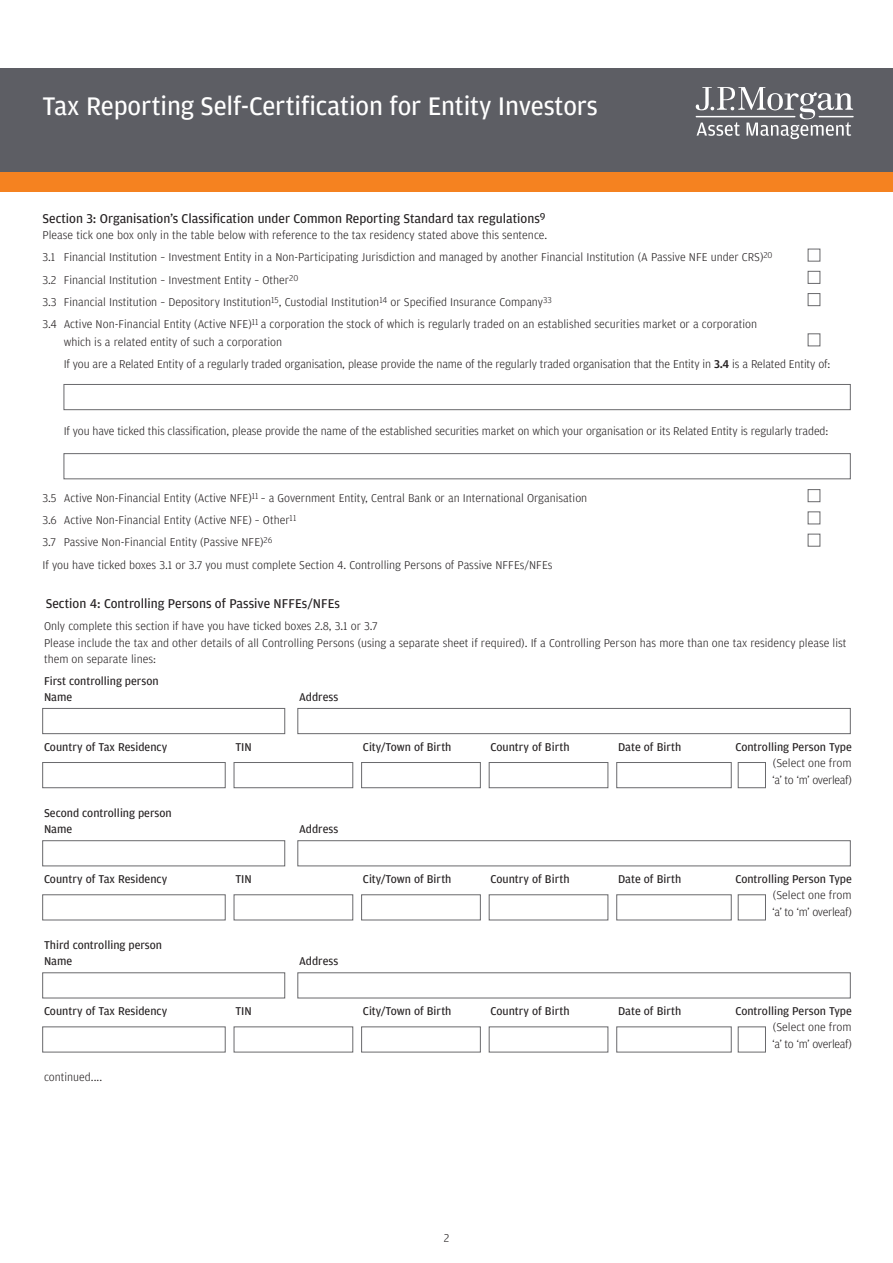
<style>
.page{position:relative;width:893px;height:1263px;background:#fff}
.page>*{position:absolute;margin:0;border:0;box-sizing:border-box;transform-origin:0 0}
.t1{font:27px "Amplitude";letter-spacing:-.005em;color:#fff}
.t2{font:13.5px "Amplitude";color:#231f20}
.t3{font:300 12px/22.2px "Amplitude";color:#231f20}
.t4{font:12px/16.5px "Amplitude";color:#231f20}
.s1{font-weight:500}
</style>
<div class="page">
<div style="left:0;top:68px;width:893px;height:104px;background:#5d5e64"></div>
<div style="left:0;top:172px;width:893px;height:19px;background:#f58220"></div>
<hr style="left:819px;top:116px;width:35px;height:1px;background:#fff">
<svg style="left:696px;top:87px;width:157px;height:52px"></svg>
<svg style="left:64px;top:249px;width:787px;height:297px"></svg>
<svg style="left:42px;top:708px;width:809px;height:344px"></svg>
<h1 class="t1" style="left:43px;top:96px;width:557px">Tax Reporting Self-Certification for Entity Investors</h1>
<p class="t2" style="left:43px;top:214px;width:504px">Section 3: Organisation’s Classification under Common Reporting Standard tax regulations<sup>9</sup></p>
<p class="t3" style="left:43px;top:225px;width:731px">Please tick one box only in the table below with reference to the tax residency stated above this sentence.<br>3.1 Financial Institution – Investment Entity in a Non-Participating Jurisdiction and managed by another Financial Institution (A Passive NFE under CRS)<sup>20<br></sup>3.2 Financial Institution – Investment Entity – Other<sup>20<br></sup>3.3 Financial Institution – Depository Institution<sup>15</sup>, Custodial Institution<sup>14</sup> or Specified Insurance Company<sup>33<br></sup>3.4 Active Non-Financial Entity (Active NFE)<sup>11</sup> a corporation the stock of which is regularly traded on an established securities market or a corporation</p>
<p class="t3" style="left:64px;top:332px;width:768px">which is a related entity of such a corporation<br>If you are a Related Entity of a regularly traded organisation, please provide the name of the regularly traded organisation that the Entity in <span class="s1">3.4</span> is a Related Entity of:</p>
<p class="t3" style="left:64px;top:421px;width:766px">If you have ticked this classification, please provide the name of the established securities market on which your organisation or its Related Entity is regularly traded:</p>
<p class="t3" style="left:43px;top:487px;width:546px">3.5 Active Non-Financial Entity (Active NFE)<sup>11</sup> – a Government Entity, Central Bank or an International Organisation 3.6 Active Non-Financial Entity (Active NFE) – Other<sup>11<br></sup>3.7 Passive Non-Financial Entity (Passive NFE)<sup>26<br></sup>If you have ticked boxes 3.1 or 3.7 you must complete Section 4. Controlling Persons of Passive NFFEs/NFEs</p>
<p class="t2" style="left:46px;top:598px;width:296px">Section 4: Controlling Persons of Passive NFFEs/NFEs</p>
<p class="t3" style="left:44px;top:619px;width:804px;line-height:16.5px">Only complete this section if have you have ticked boxes 2.8, 3.1 or 3.7<br>Please include the tax and other details of all Controlling Persons (using a separate sheet if required). If a Controlling Person has more than one tax residency please list them on separate lines:</p>
<p class="t4" style="left:44px;top:673px;width:116px">First controlling person<br>Name</p>
<p class="t4" style="left:299px;top:690px;width:41px">Address</p>
<p class="t4" style="left:44px;top:739px;width:125px">Country of Tax Residency</p>
<p class="t4" style="left:235px;top:739px;width:18px">TIN</p>
<p class="t4" style="left:363px;top:739px;width:90px">City/Town of Birth</p>
<p class="t4" style="left:490px;top:739px;width:81px">Country of Birth</p>
<p class="t4" style="left:618px;top:739px;width:65px">Date of Birth</p>
<p class="t4" style="left:735px;top:739px;width:118px">Controlling Person Type</p>
<p class="t3" style="left:772px;top:756px;width:81px;line-height:16.5px">(Select one from ‘a’ to ‘m’ overleaf)</p>
<p class="t4" style="left:44px;top:805px;width:129px">Second controlling person<br>Name</p>
<p class="t4" style="left:299px;top:822px;width:41px">Address</p>
<p class="t4" style="left:44px;top:871px;width:125px">Country of Tax Residency</p>
<p class="t4" style="left:235px;top:871px;width:18px">TIN</p>
<p class="t4" style="left:363px;top:871px;width:90px">City/Town of Birth</p>
<p class="t4" style="left:490px;top:871px;width:81px">Country of Birth</p>
<p class="t4" style="left:618px;top:871px;width:65px">Date of Birth</p>
<p class="t4" style="left:735px;top:871px;width:118px">Controlling Person Type</p>
<p class="t3" style="left:772px;top:888px;width:81px;line-height:16.5px">(Select one from ‘a’ to ‘m’ overleaf)</p>
<p class="t4" style="left:44px;top:937px;width:120px">Third controlling person<br>Name</p>
<p class="t4" style="left:299px;top:954px;width:41px">Address</p>
<p class="t4" style="left:44px;top:1003px;width:125px">Country of Tax Residency</p>
<p class="t4" style="left:235px;top:1003px;width:18px">TIN</p>
<p class="t4" style="left:363px;top:1003px;width:90px">City/Town of Birth</p>
<p class="t4" style="left:490px;top:1003px;width:81px">Country of Birth</p>
<p class="t4" style="left:618px;top:1003px;width:65px">Date of Birth</p>
<p class="t4" style="left:735px;top:1003px;width:118px">Controlling Person Type</p>
<p class="t3" style="left:772px;top:1020px;width:81px;line-height:16.5px">(Select one from ‘a’ to ‘m’ overleaf)</p>
<p class="t3" style="left:44px;top:1066px;width:60px">continued....</p>
<p class="t3" style="left:444px;top:1228px;width:7px">2</p>
</div>
